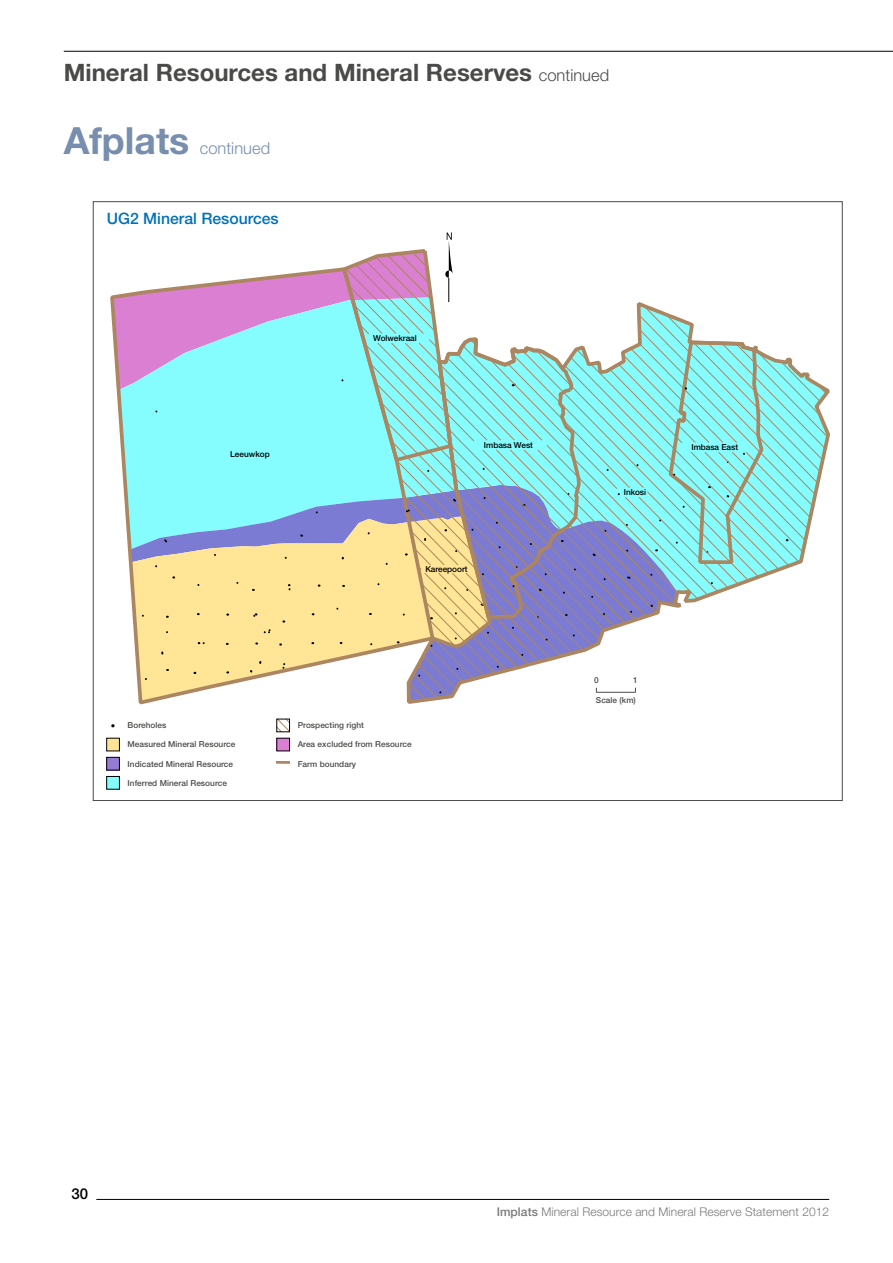
<style>
.page{position:relative;width:893px;height:1263px;background:#fff}
.page>*{position:absolute;margin:0;border:0;box-sizing:border-box;transform-origin:0 0}
.t1{font:700 37.5px "Helvetica Neue LT Std";color:#778eae}
.t2{font:700 24px "Helvetica Neue LT Std";color:#4a4a49}
.t3{font:300 16.5px "Helvetica Neue LT Std";color:#778eae}
.t4{font:500 15.75px "Helvetica Neue LT Std";color:#0070ba}
.t5{font:500 15px "Helvetica Neue LT Std";color:#000}
.t6{font:300 12px "Helvetica Neue LT Std";letter-spacing:.005em;color:#7c7b7b}
.t7{font:300 9px "Helvetica Neue LT Std";color:#000}
.t8{font:500 8.25px "Helvetica Neue LT Std";letter-spacing:.005em;color:#4a4a49}
.t9{font:500 8.25px "Helvetica Neue LT Std";letter-spacing:-.005em;color:#000}
.s1{font-weight:300;font-size:16.5px}
.s2{font-weight:500}
</style>
<div class="page">
<svg style="left:110px;top:295px;width:305px;height:410px"></svg>
<svg style="left:583px;top:302px;width:246px;height:142px"></svg>
<svg style="left:395px;top:347px;width:433px;height:356px"></svg>
<svg style="left:112px;top:232px;width:471px;height:448px"></svg>
<svg style="left:596px;top:688px;width:40px;height:5px"></svg>
<div style="left:277px;top:738px;width:13px;height:13px;background:#db7fd3"></div>
<div style="left:276px;top:738px;width:14px;height:13px;border:1px solid #000"></div>
<svg style="left:278px;top:721px;width:10px;height:9px"></svg>
<div style="left:276px;top:719px;width:14px;height:13px;border:1px solid #000"></div>
<div style="left:107px;top:776px;width:12px;height:13px;background:#85fdff"></div>
<div style="left:106px;top:776px;width:14px;height:13px;border:1px solid #000"></div>
<div style="left:107px;top:757px;width:12px;height:13px;background:#947cd3"></div>
<div style="left:106px;top:757px;width:14px;height:13px;border:1px solid #000"></div>
<div style="left:107px;top:738px;width:12px;height:13px;background:#ffe495"></div>
<div style="left:106px;top:738px;width:14px;height:13px;border:1px solid #000"></div>
<svg style="left:276px;top:761px;width:13px;height:3px"></svg>
<hr style="left:96px;top:1199px;width:733px;height:1px;background:#000">
<hr style="left:64px;top:51px;width:829px;height:1px;background:#000">
<p class="t2" style="left:64px;top:58px;width:547px">Mineral Resources and Mineral Reserves <span class="s1">continued</span></p>
<p class="t1" style="left:64px;top:118px;width:127px">Afplats</p>
<p class="t3" style="left:200px;top:138px;width:72px">continued</p>
<p class="t4" style="left:107px;top:209px;width:173px">UG2 Mineral Resources</p>
<p class="t9" style="left:230px;top:449px;width:41px">Leeuwkop</p>
<p class="t9" style="left:373px;top:334px;width:45px">Wolwekraal</p>
<p class="t9" style="left:484px;top:440px;width:51px">Imbasa West</p>
<p class="t9" style="left:425px;top:564px;width:44px">Kareepoort</p>
<p class="t7" style="left:111px;top:720px;width:6px">•</p>
<p class="t8" style="left:128px;top:720px;width:40px">Boreholes</p>
<p class="t8" style="left:128px;top:739px;width:109px">Measured Mineral Resource</p>
<p class="t8" style="left:128px;top:759px;width:107px">Indicated Mineral Resource</p>
<p class="t8" style="left:128px;top:778px;width:101px">Inferred Mineral Resource</p>
<p class="t8" style="left:298px;top:720px;width:68px">Prospecting right</p>
<p class="t8" style="left:298px;top:739px;width:116px">Area excluded from Resource</p>
<p class="t8" style="left:298px;top:759px;width:60px">Farm boundary</p>
<p class="t9" style="left:624px;top:487px;width:24px">Inkosi</p>
<p class="t9" style="left:691px;top:442px;width:48px">Imbasa East</p>
<p class="t8" style="left:594px;top:675px;width:6px">0</p>
<p class="t8" style="left:633px;top:675px;width:6px">1</p>
<p class="t8" style="left:596px;top:695px;width:41px">Scale (km)</p>
<p class="t5" style="left:71px;top:1185px;width:18px">30</p>
<h3 class="t6" style="left:497px;top:1205px;width:334px"><span class="s2">Implats</span> Mineral Resource and Mineral Reserve Statement 2012</h3>
</div>
